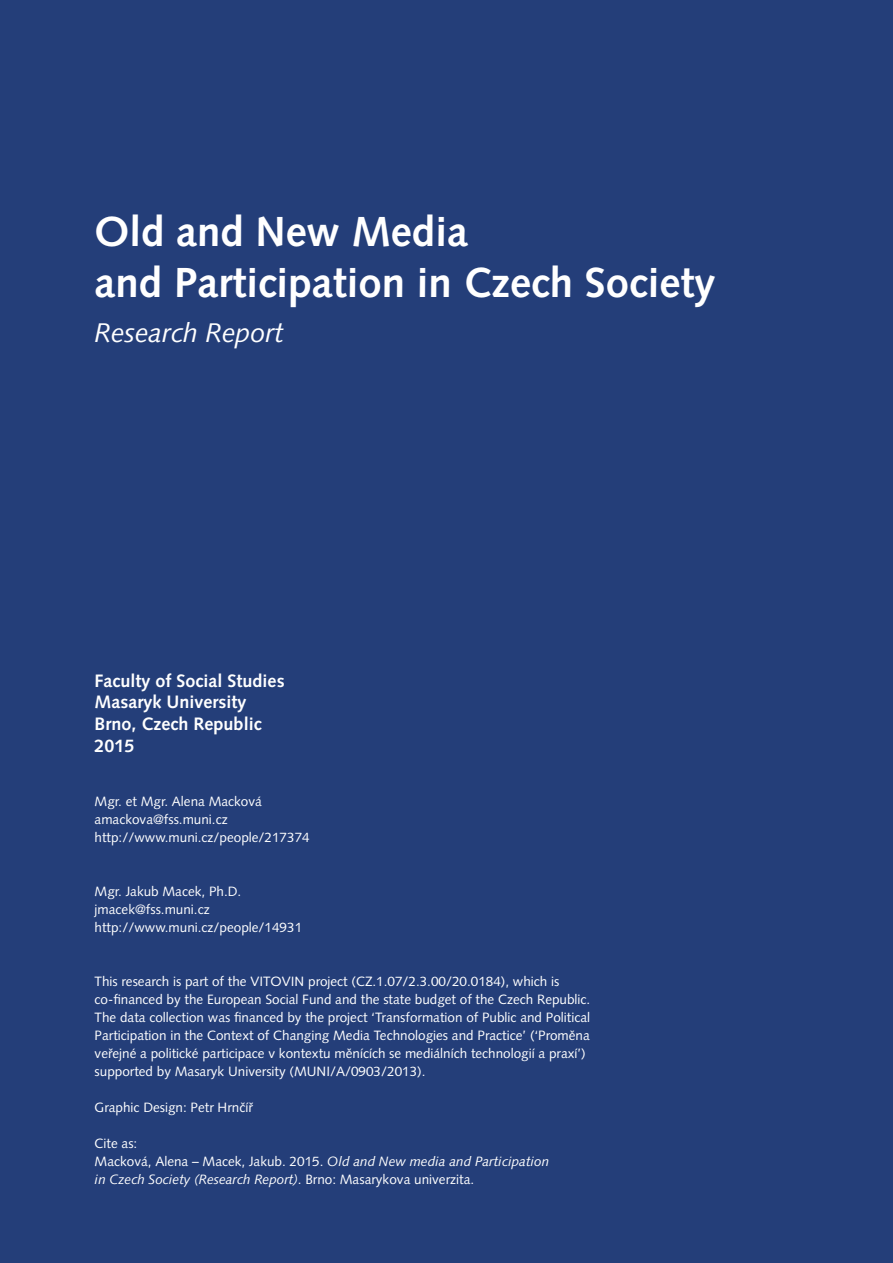
<style>
.page{position:relative;width:893px;height:1263px;background:#243e79}
.page>*{position:absolute;margin:0;border:0;box-sizing:border-box;transform-origin:0 0}
.t1{font:700 42px/51px "Syntax LTCE";color:#fff}
.t2{font:italic 27px "Syntax LTCE";color:#fff}
.t3{font:700 18px/21.6px "Syntax LTCE";color:#fff}
.t4{font:13.5px/18px "Syntax LTCE";color:#fff}
.s1{font-style:italic}
</style>
<div class="page">
<h1 class="t1" style="left:95px;top:206px;width:622px">Old and New Media<br>and Participation in Czech Society</h1>
<h2 class="t2" style="left:95px;top:317px;width:191px">Research Report</h2>
<h3 class="t3" style="left:95px;top:670px;width:192px">Faculty of Social Studies<br>Masaryk University<br>Brno, Czech Republic<br>2015</h3>
<p class="t4" style="left:95px;top:792px;width:217px">Mgr. et Mgr. Alena Macková amackova@fss.muni.cz http://www.muni.cz/people/217374</p>
<p class="t4" style="left:95px;top:882px;width:209px">Mgr. Jakub Macek, Ph.D. jmacek@fss.muni.cz http://www.muni.cz/people/14931</p>
<p class="t4" style="left:95px;top:972px;width:497px">This research is part of the VITOVIN project (CZ.1.07/2.3.00/20.0184), which is co-financed by the European Social Fund and the state budget of the Czech Republic.<br>The data collection was financed by the project ‘Transformation of Public and Political Participation in the Context of Changing Media Technologies and Practice’ (‘Proměna veřejné a politické participace v kontextu měnících se mediálních technologií a praxí’) supported by Masaryk University (MUNI/A/0903/2013).</p>
<p class="t4" style="left:95px;top:1098px;width:160px">Graphic Design: Petr Hrnčíř</p>
<p class="t4" style="left:95px;top:1134px;width:456px">Cite as:<br>Macková, Alena – Macek, Jakub. 2015. <span class="s1">Old and New media and Participation in Czech Society (Research Report)</span>. Brno: Masarykova univerzita.</p>
</div>
